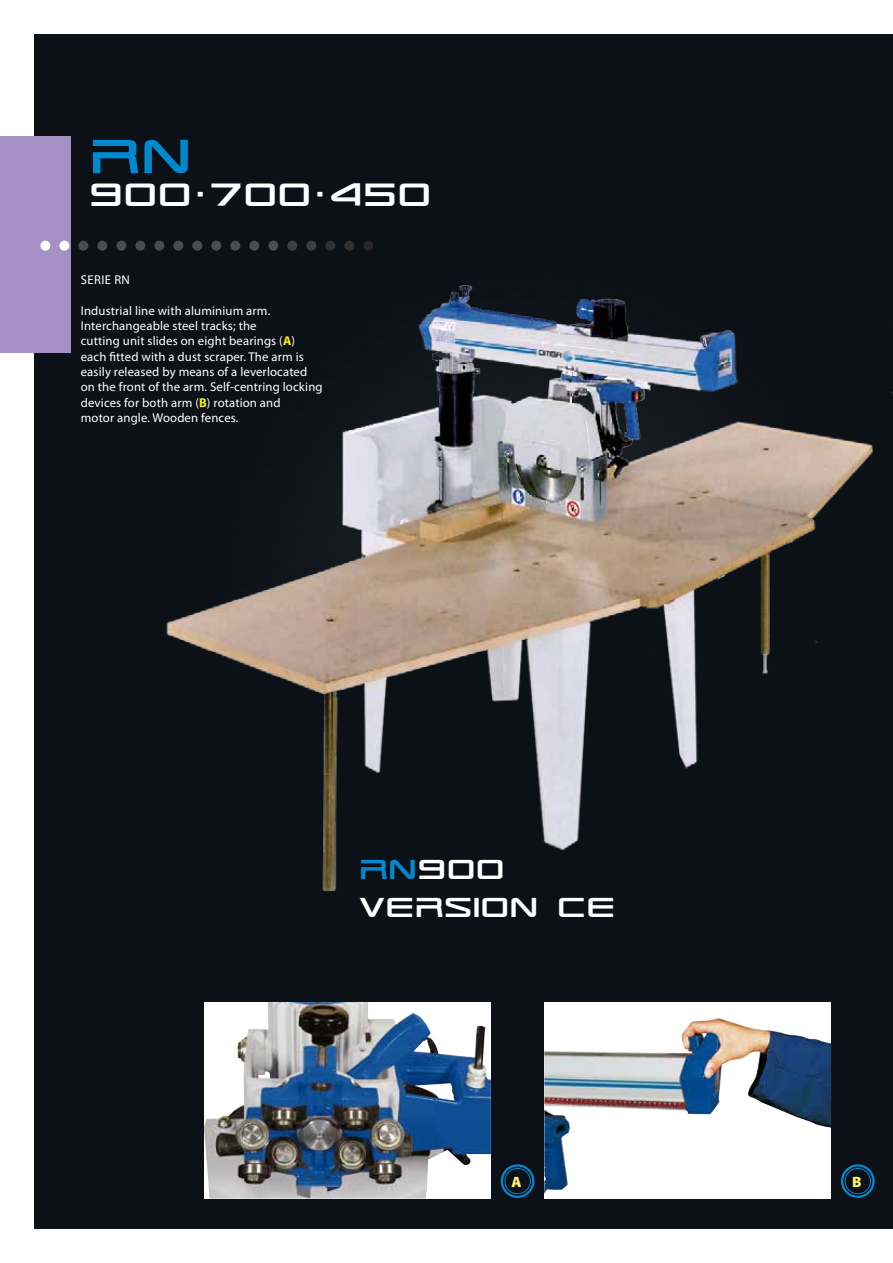
<style>
.page{position:relative;width:893px;height:1263px;background:#fff}
.page>*{position:absolute;margin:0;border:0;box-sizing:border-box;transform-origin:0 0}
.t1{font:63.45px "TR 909";color:#0089cf}
.t2{font:42.3px "TR 909";letter-spacing:.01em;color:#fff}
.t3{font:36px/37.5px "TR 909";letter-spacing:.01em;color:#fff}
.t4{font:900 15px "Myriad Pro";color:#fff46d}
.t5{font:12.75px/15.3px "Myriad Pro";letter-spacing:.01em;color:#fff}
.s1{font-family:"Arial";font-size:49.5px}
.s2{font-weight:700;color:#fff101}
.s3{color:#0089cf}
</style>
<div class="page">
<div style="left:34px;top:34px;width:859px;height:1195px;background:#0b1116"></div>
<div style="left:0;top:136px;width:70px;height:217px;background:#a490c4"></div>
<div style="left:40px;top:241px;width:10px;height:10px;background:#fff;border-radius:50%"></div>
<div style="left:268px;top:241px;width:10px;height:10px;background:#4b4c4d;border-radius:50%"></div>
<div style="left:154px;top:241px;width:10px;height:10px;background:#4b4c4d;border-radius:50%"></div>
<div style="left:97px;top:241px;width:10px;height:10px;background:#4b4c4d;border-radius:50%"></div>
<div style="left:325px;top:241px;width:10px;height:10px;background:#312f30;border-radius:50%"></div>
<div style="left:211px;top:241px;width:10px;height:10px;background:#4b4c4d;border-radius:50%"></div>
<div style="left:59px;top:241px;width:10px;height:10px;background:#fff;border-radius:50%"></div>
<div style="left:287px;top:241px;width:10px;height:10px;background:#3e3e3f;border-radius:50%"></div>
<div style="left:173px;top:241px;width:10px;height:10px;background:#4b4c4d;border-radius:50%"></div>
<div style="left:116px;top:241px;width:10px;height:10px;background:#4b4c4d;border-radius:50%"></div>
<div style="left:344px;top:241px;width:10px;height:10px;background:#312f30;border-radius:50%"></div>
<div style="left:230px;top:241px;width:10px;height:10px;background:#4b4c4d;border-radius:50%"></div>
<div style="left:78px;top:241px;width:10px;height:10px;background:#4b4c4d;border-radius:50%"></div>
<div style="left:306px;top:241px;width:10px;height:10px;background:#3e3e3f;border-radius:50%"></div>
<div style="left:192px;top:241px;width:10px;height:10px;background:#4b4c4d;border-radius:50%"></div>
<div style="left:135px;top:241px;width:10px;height:10px;background:#4b4c4d;border-radius:50%"></div>
<div style="left:363px;top:241px;width:10px;height:10px;background:#282526;border-radius:50%"></div>
<div style="left:249px;top:241px;width:10px;height:10px;background:#4b4c4d;border-radius:50%"></div>
<img style="left:204px;top:1002px;width:287px;height:196px">
<div style="left:544px;top:1002px;width:287px;height:196px;background:#fff"></div>
<img style="left:544px;top:1018px;width:287px;height:175px">
<div style="left:841px;top:1164px;width:34px;height:34px;border:2px solid #0089cf;border-radius:50%"></div>
<div style="left:845px;top:1168px;width:26px;height:26px;border:1px solid #0089cf;border-radius:50%"></div>
<img style="left:166px;top:286px;width:727px;height:606px">
<div style="left:501px;top:1164px;width:33px;height:34px;border:2px solid #0089cf;border-radius:50%"></div>
<div style="left:504px;top:1168px;width:27px;height:26px;border:1px solid #0089cf;border-radius:50%"></div>
<h1 class="t1" style="left:89px;top:114px;width:104px">RN</h1>
<h2 class="t2" style="left:89px;top:167px;width:343px">900<span class="s1">·</span>700<span class="s1">·</span>450</h2>
<p class="t5" style="left:81px;top:272px;width:51px">SERIE RN</p>
<p class="t5" style="left:81px;top:303px;width:243px">Industrial line with aluminium arm.<br>Interchangeable steel tracks; the<br>cutting unit slides on eight bearings (<span class="s2">A</span>) each fitted with a dust scraper. The arm is easily released by means of a leverlocated on the front of the arm. Self-centring locking devices for both arm (<span class="s2">B</span>) rotation and<br>motor angle. Wooden fences.</p>
<h3 class="t3" style="left:359px;top:848px;width:258px"><span class="s3">RN</span>900<br>VERSION CE</h3>
<p class="t4" style="left:511px;top:1172px;width:12px">A</p>
<p class="t4" style="left:852px;top:1172px;width:11px">B</p>
</div>
